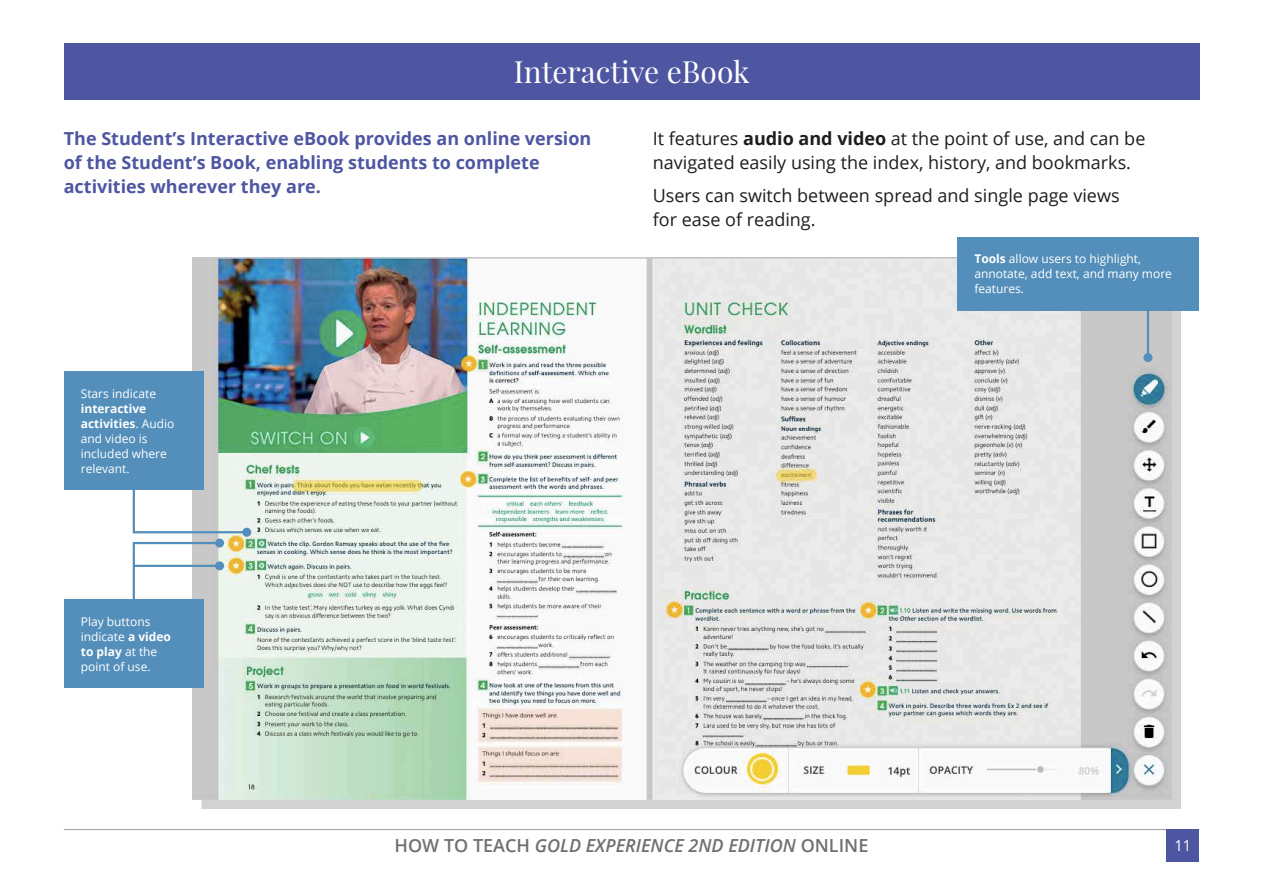
<style>
.page{position:relative;width:1263px;height:893px;background:#fff}
.page>*{position:absolute;margin:0;border:0;box-sizing:border-box;transform-origin:0 0}
.t1{font:30px "Playfair Display";color:#fff}
.t2{font:18px/24px "Open Sans";color:#1d1d1b}
.t3{font:700 18px/24px "Open Sans";color:#4e56a2}
.t4{font:italic 600 18px "Open Sans";color:#70706f}
.t5{font:15px "Open Sans";color:#fff}
.t6{font:12px/15px "Open Sans";color:#fff}
.s1{font-weight:700}
.s2{font-style:normal}
</style>
<div class="page">
<hr style="left:64px;top:829px;width:1135px;height:1px;background:#9d9d9d">
<div style="left:64px;top:43px;width:1135px;height:56px;background:#4e56a2"></div>
<div style="left:202px;top:267px;width:979px;height:542px;background:#1d1d1b;opacity:.2"></div>
<img style="left:192px;top:257px;width:979px;height:542px">
<div style="left:64px;top:372px;width:139px;height:118px;background:#538fba"></div>
<div style="left:64px;top:600px;width:139px;height:88px;background:#538fba"></div>
<div style="left:957px;top:237px;width:242px;height:73px;background:#538fba"></div>
<hr style="left:1147px;top:310px;width:2px;height:48px;background:#538fba">
<div style="left:1143px;top:353px;width:9px;height:9px;background:#538fba;border-radius:50%"></div>
<svg style="left:132px;top:487px;width:117px;height:47px"></svg>
<div style="left:242px;top:528px;width:9px;height:9px;background:#538fba;border-radius:50%"></div>
<svg style="left:132px;top:541px;width:90px;height:61px"></svg>
<div style="left:215px;top:539px;width:9px;height:9px;background:#538fba;border-radius:50%"></div>
<hr style="left:134px;top:565px;width:86px;height:2px;background:#538fba">
<div style="left:215px;top:561px;width:9px;height:9px;background:#538fba;border-radius:50%"></div>
<div style="left:1167px;top:829px;width:32px;height:33px;background:#4e56a2"></div>
<h1 class="t1" style="left:514px;top:53px;width:237px">Interactive eBook</h1>
<h2 class="t3" style="left:64px;top:126px;width:529px">The Student’s Interactive eBook provides an online version of the Student’s Book, enabling students to complete activities wherever they are.</h2>
<p class="t6" style="left:81px;top:386px;width:77px">Stars indicate</p>
<p class="t6" style="left:81px;top:401px;width:95px"><span class="s1">interactive activities</span>. Audio and video is included where relevant.</p>
<p class="t6" style="left:81px;top:614px;width:92px">Play buttons indicate <span class="s1">a video to play</span> at the point of use.</p>
<h2 class="t2" style="left:653px;top:126px;width:494px">It features <span class="s1">audio and video</span> at the point of use, and can be navigated easily using the index, history, and bookmarks.</h2>
<h2 class="t2" style="left:653px;top:183px;width:468px">Users can switch between spread and single page views for ease of reading.</h2>
<p class="t6" style="left:974px;top:251px;width:199px"><span class="s1">Tools</span> allow users to highlight, annotate, add text, and many more features.</p>
<h2 class="t4" style="left:395px;top:833px;width:475px"><span class="s2">HOW TO TEACH</span> GOLD EXPERIENCE 2ND EDITION <span class="s2">ONLINE</span></h2>
<p class="t5" style="left:1174px;top:835px;width:19px">11</p>
</div>
